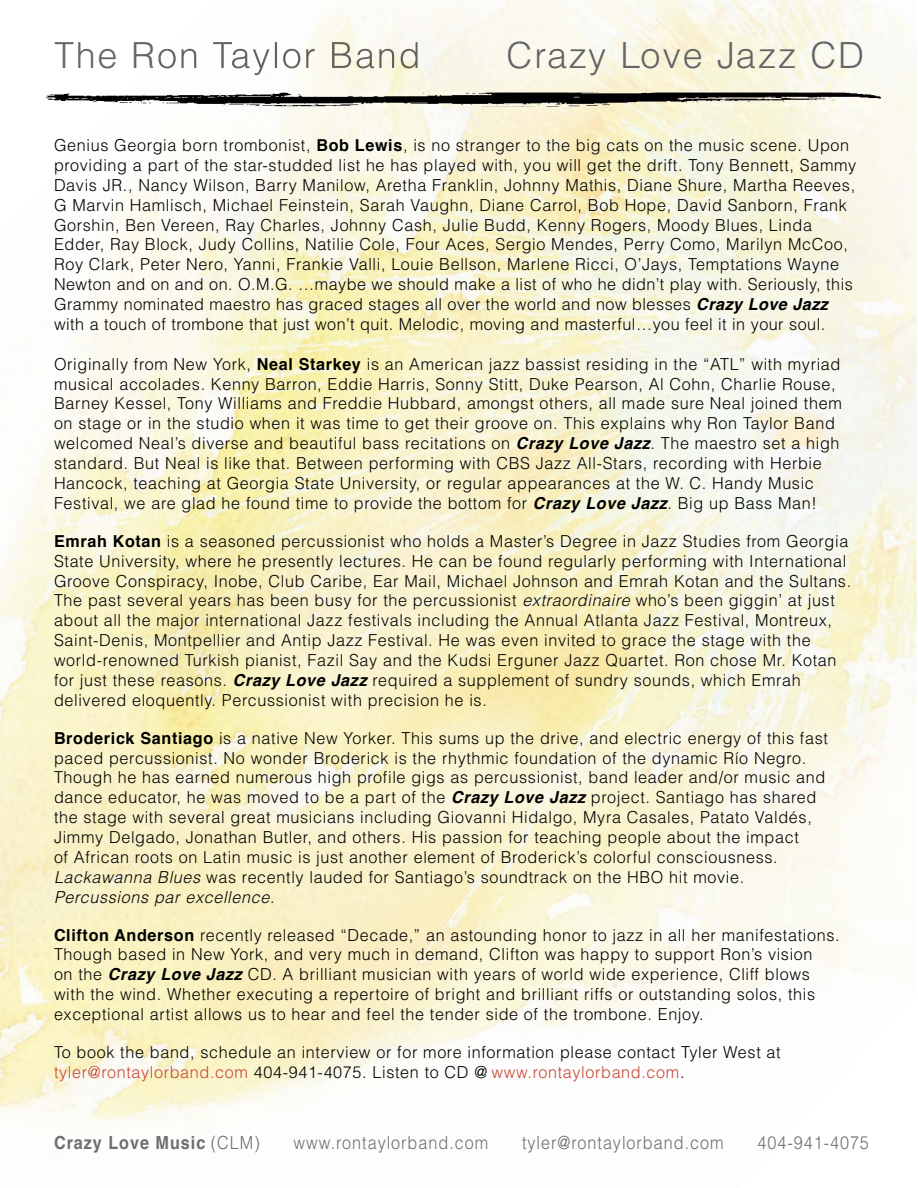
<style>
.page{position:relative;width:918px;height:1188px;background:#fff}
.page>*{position:absolute;margin:0;border:0;box-sizing:border-box;transform-origin:0 0}
.t1{font:300 36px "Helvetica";letter-spacing:.04em;color:#636466}
.t2{font:300 18px "Helvetica";letter-spacing:.06em;color:#6d6e71;scale:.9 1}
.t3{font:700 18px "Helvetica";letter-spacing:.06em;color:#6d6e71;scale:.9 1}
.t4{font:300 16.5px/20px "Helvetica";letter-spacing:.04em;color:#000}
.s1{font-weight:700}
.s2{font-weight:700;font-style:italic}
.s3{font-style:italic}
.s4{color:#c84634}
.s5{font-weight:300}
</style>
<div class="page">
<img style="left:0;top:0;width:917px;height:1128px">
<img style="left:144px;top:42px;width:274px;height:33px">
<img style="left:44px;top:93px;width:71px;height:14px">
<img style="left:115px;top:93px;width:766px;height:14px">
<h1 class="t1" style="left:506px;top:33px;width:359px">Crazy Love Jazz CD</h1>
<p class="t4" style="left:54px;top:135px;width:804px">Genius Georgia born trombonist, <span class="s1">Bob Lewis</span>, is no stranger to the big cats on the music scene. Upon providing a part of the star-studded list he has played with, you will get the drift. Tony Bennett, Sammy Davis JR., Nancy Wilson, Barry Manilow, Aretha Franklin, Johnny Mathis, Diane Shure, Martha Reeves, G Marvin Hamlisch, Michael Feinstein, Sarah Vaughn, Diane Carrol, Bob Hope, David Sanborn, Frank Gorshin, Ben Vereen, Ray Charles, Johnny Cash, Julie Budd, Kenny Rogers, Moody Blues, Linda Edder, Ray Block, Judy Collins, Natilie Cole, Four Aces, Sergio Mendes, Perry Como, Marilyn McCoo, Roy Clark, Peter Nero, Yanni, Frankie Valli, Louie Bellson, Marlene Ricci, O’Jays, Temptations Wayne Newton and on and on. O.M.G. …maybe we should make a list of who he didn’t play with. Seriously, this Grammy nominated maestro has graced stages all over the world and now blesses <span class="s2">Crazy Love Jazz </span>with a touch of trombone that just won’t quit. Melodic, moving and masterful…you feel it in your soul.</p>
<p class="t4" style="left:54px;top:353px;width:789px">Originally from New York, <span class="s1">Neal Starkey</span> is an American jazz bassist residing in the “ATL” with myriad musical accolades. Kenny Barron, Eddie Harris, Sonny Stitt, Duke Pearson, Al Cohn, Charlie Rouse, Barney Kessel, Tony Williams and Freddie Hubbard, amongst others, all made sure Neal joined them on stage or in the studio when it was time to get their groove on. This explains why Ron Taylor Band welcomed Neal’s diverse and beautiful bass recitations on <span class="s2">Crazy Love Jazz</span>. The maestro set a high standard. But Neal is like that. Between performing with CBS Jazz All-Stars, recording with Herbie Hancock, teaching at Georgia State University, or regular appearances at the W. C. Handy Music Festival, we are glad he found time to provide the bottom for <span class="s2">Crazy Love Jazz</span>. Big up Bass Man!</p>
<p class="t4" style="left:54px;top:530px;width:799px"><span class="s1">Emrah Kotan</span> is a seasoned percussionist who holds a Master’s Degree in Jazz Studies from Georgia State University, where he presently lectures. He can be found regularly performing with International Groove Conspiracy, Inobe, Club Caribe, Ear Mail, Michael Johnson and Emrah Kotan and the Sultans.<br>The past several years has been busy for the percussionist <span class="s3">extraordinaire</span> who’s been giggin’ at just about all the major international Jazz festivals including the Annual Atlanta Jazz Festival, Montreux, Saint-Denis, Montpellier and Antip Jazz Festival. He was even invited to grace the stage with the world-renowned Turkish pianist, Fazil Say and the Kudsi Erguner Jazz Quartet. Ron chose Mr. Kotan for just these reasons. <span class="s2">Crazy Love Jazz</span> required a supplement of sundry sounds, which Emrah delivered eloquently. Percussionist with precision he is.</p>
<p class="t4" style="left:54px;top:727px;width:775px"><span class="s1">Broderick Santiago</span> is a native New Yorker. This sums up the drive, and electric energy of this fast paced percussionist. No wonder Broderick is the rhythmic foundation of the dynamic Río Negro.<br>Though he has earned numerous high profile gigs as percussionist, band leader and/or music and dance educator, he was moved to be a part of the <span class="s2">Crazy Love Jazz</span> project. Santiago has shared the stage with several great musicians including Giovanni Hidalgo, Myra Casales, Patato Valdés, Jimmy Delgado, Jonathan Butler, and others. His passion for teaching people about the impact<br>of African roots on Latin music is just another element of Broderick’s colorful consciousness.<br><span class="s3">Lackawanna Blues</span> was recently lauded for Santiago’s soundtrack on the HBO hit movie.<br><span class="s3">Percussions par excellence</span>.</p>
<p class="t4" style="left:54px;top:924px;width:787px"><span class="s1">Clifton Anderson</span> recently released “Decade,” an astounding honor to jazz in all her manifestations.<br>Though based in New York, and very much in demand, Clifton was happy to support Ron’s vision<br>on the <span class="s2">Crazy Love Jazz</span> CD. A brilliant musician with years of world wide experience, Cliff blows with the wind. Whether executing a repertoire of bright and brilliant riffs or outstanding solos, this exceptional artist allows us to hear and feel the tender side of the trombone. Enjoy.</p>
<p class="t4" style="left:54px;top:1042px;width:728px">To book the band, schedule an interview or for more information please contact Tyler West at <span class="s4">tyler@rontaylorband.com</span> 404-941-4075. Listen to CD @ <span class="s4">www.rontaylorband.com</span>.</p>
<p class="t3" style="left:54px;top:1128px;width:230px">Crazy Love Music <span class="s5">(CLM)</span></p>
<p class="t2" style="left:294px;top:1131px;width:218px">www.rontaylorband.com</p>
<p class="t2" style="left:522px;top:1131px;width:225px">tyler@rontaylorband.com</p>
<p class="t2" style="left:757px;top:1131px;width:125px">404-941-4075</p>
</div>
